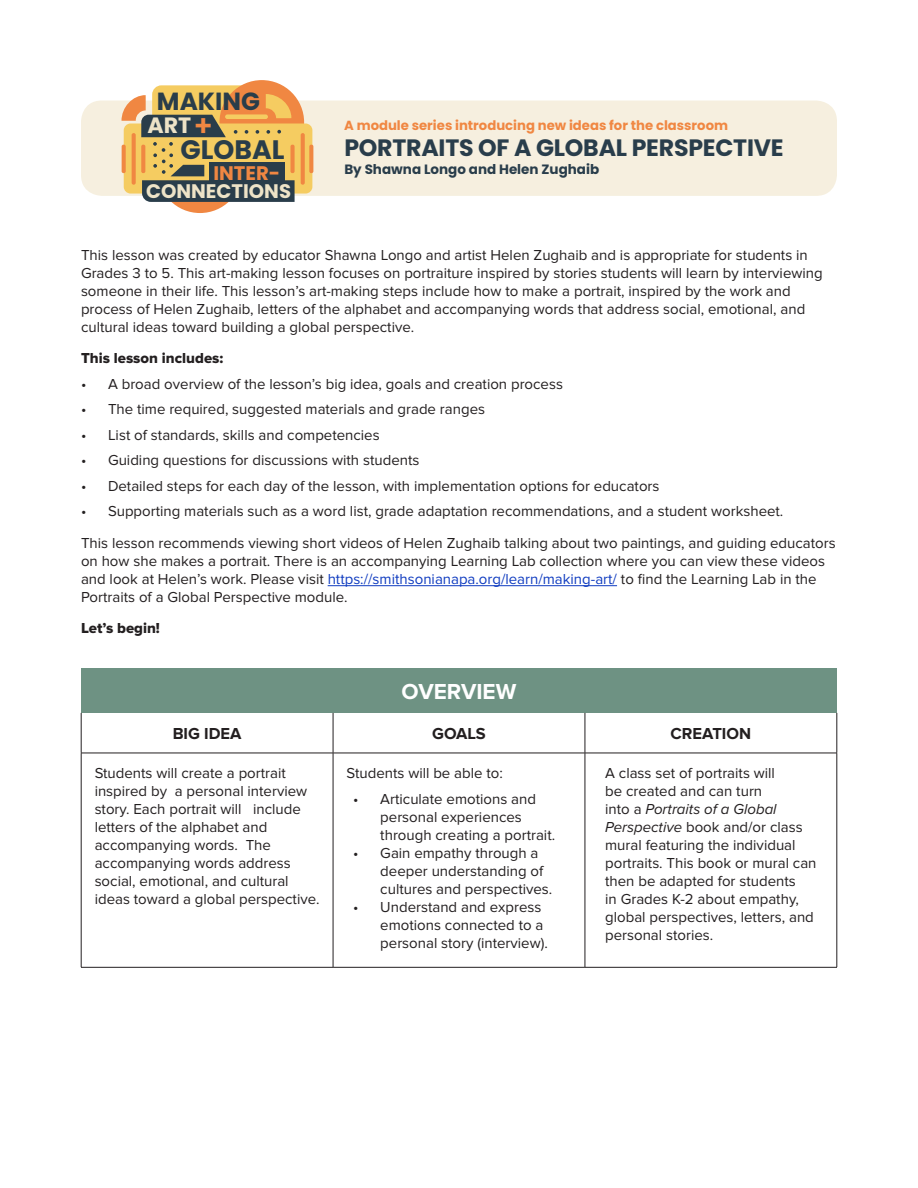
<style>
.page{position:relative;width:918px;height:1188px;background:#fff}
.page>*{position:absolute;margin:0;border:0;box-sizing:border-box;transform-origin:0 0}
.t1{font:700 26.7px "Poppins";color:#293d4a}
.t2{font:700 24.75px "Poppins";color:#293d4a}
.t3{font:700 23.7px "Poppins";letter-spacing:-.01em;color:#293d4b}
.t4{font:700 22.5px "Proxima Nova";color:#fff}
.t5{font:700 22.05px "Poppins";color:#ede3c7}
.t6{font:700 19.65px "Poppins";color:#ede3c7}
.t7{font:700 19.65px "Poppins";color:#f08742}
.t8{font:700 16.5px "Proxima Nova";color:#231f20}
.t9{font:15px/18px "Proxima Nova";color:#231f20}
.t10{font:15px "Proxima Nova Extrabld";color:#231f20}
.t11{font:700 13.5px "Poppins";color:#293d4b}
.t12{font:700 13.2px "Poppins";color:#f08742}
.s1{font-weight:600;font-size:29.25px;color:#f08742}
.s2{color:#103cc0}
.s3{font-style:italic}
</style>
<div class="page">
<hr style="left:328px;top:585px;width:289px;height:1px;background:#103cc0">
<div style="left:81px;top:668px;width:756px;height:45px;background:#6e9283"></div>
<hr style="left:81px;top:713px;width:1px;height:40px;background:#231f20">
<hr style="left:333px;top:713px;width:1px;height:40px;background:#231f20">
<hr style="left:585px;top:713px;width:1px;height:40px;background:#231f20">
<hr style="left:837px;top:713px;width:1px;height:40px;background:#231f20">
<hr style="left:81px;top:753px;width:252px;height:1px;background:#231f20">
<hr style="left:81px;top:753px;width:1px;height:214px;background:#231f20">
<hr style="left:333px;top:753px;width:252px;height:1px;background:#231f20">
<hr style="left:333px;top:753px;width:1px;height:214px;background:#231f20">
<hr style="left:585px;top:753px;width:252px;height:1px;background:#231f20">
<hr style="left:585px;top:753px;width:1px;height:214px;background:#231f20">
<hr style="left:837px;top:753px;width:1px;height:214px;background:#231f20">
<hr style="left:81px;top:967px;width:252px;height:1px;background:#231f20">
<hr style="left:333px;top:967px;width:252px;height:1px;background:#231f20">
<hr style="left:585px;top:967px;width:252px;height:1px;background:#231f20">
<div style="left:81px;top:101px;width:756px;height:95px;background:#f6efdf;border-radius:21px"></div>
<div style="left:152px;top:85px;width:116px;height:39px;background:#f5cc61;border-radius:9px"></div>
<div style="left:219px;top:80px;width:85px;height:85px;background:#f08742;border-radius:50%"></div>
<div style="left:158px;top:128px;width:84px;height:85px;background:#f08742;border-radius:50%"></div>
<div style="left:124px;top:124px;width:188px;height:70px;background:#f5cc61;border-radius:7px"></div>
<svg style="left:121px;top:94px;width:174px;height:108px"></svg>
<svg style="left:132px;top:133px;width:4px;height:52px"></svg>
<svg style="left:301px;top:133px;width:4px;height:52px"></svg>
<svg style="left:141px;top:145px;width:4px;height:28px"></svg>
<svg style="left:122px;top:145px;width:4px;height:28px"></svg>
<div style="left:290px;top:145px;width:5px;height:28px;background:#f08742;border-radius:2px"></div>
<svg style="left:309px;top:145px;width:4px;height:28px"></svg>
<h2 class="t2" style="left:157px;top:87px;width:105px">MAKING</h2>
<h1 class="t1" style="left:181px;top:135px;width:106px">GLOBAL</h1>
<h3 class="t5" style="left:148px;top:113px;width:67px">ART<span class="s1">+</span></h3>
<h3 class="t7" style="left:213px;top:162px;width:68px">INTER-</h3>
<h3 class="t6" style="left:146px;top:180px;width:147px">CONNECTIONS</h3>
<p class="t12" style="left:344px;top:118px;width:385px">A module series introducing new ideas for the classroom</p>
<p class="t3" style="left:344px;top:134px;width:441px">PORTRAITS OF A GLOBAL PERSPECTIVE</p>
<p class="t11" style="left:344px;top:161px;width:256px">By Shawna Longo and Helen Zughaib</p>
<p class="t9" style="left:81px;top:246px;width:743px">This lesson was created by educator Shawna Longo and artist Helen Zughaib and is appropriate for students in Grades 3 to 5. This art-making lesson focuses on portraiture inspired by stories students will learn by interviewing someone in their life. This lesson’s art-making steps include how to make a portrait, inspired by the work and process of Helen Zughaib, letters of the alphabet and accompanying words that address social, emotional, and cultural ideas toward building a global perspective.</p>
<p class="t10" style="left:81px;top:350px;width:144px">This lesson includes:</p>
<p class="t9" style="left:81px;top:375px;width:484px">• A broad overview of the lesson’s big idea, goals and creation process</p>
<p class="t9" style="left:81px;top:400px;width:406px">• The time required, suggested materials and grade ranges</p>
<p class="t9" style="left:81px;top:426px;width:300px">• List of standards, skills and competencies</p>
<p class="t9" style="left:81px;top:451px;width:340px">• Guiding questions for discussions with students</p>
<p class="t9" style="left:81px;top:477px;width:580px">• Detailed steps for each day of the lesson, with implementation options for educators</p>
<p class="t9" style="left:81px;top:502px;width:704px">• Supporting materials such as a word list, grade adaptation recommendations, and a student worksheet.</p>
<p class="t9" style="left:81px;top:534px;width:756px">This lesson recommends viewing short videos of Helen Zughaib talking about two paintings, and guiding educators on how she makes a portrait. There is an accompanying Learning Lab collection where you can view these videos and look at Helen’s work. Please visit <span class="s2">https://smithsonianapa.org/learn/making-art/</span> to find the Learning Lab in the Portraits of a Global Perspective module.</p>
<p class="t10" style="left:81px;top:620px;width:80px">Let’s begin!</p>
<p class="t4" style="left:402px;top:679px;width:116px">OVERVIEW</p>
<p class="t8" style="left:173px;top:724px;width:70px">BIG IDEA</p>
<p class="t8" style="left:432px;top:724px;width:55px">GOALS</p>
<p class="t8" style="left:671px;top:724px;width:82px">CREATION</p>
<p class="t9" style="left:95px;top:765px;width:226px">Students will create a portrait inspired by a personal interview story. Each portrait will include letters of the alphabet and accompanying words. The accompanying words address social, emotional, and cultural ideas toward a global perspective.</p>
<p class="t9" style="left:347px;top:765px;width:158px">Students will be able to:</p>
<p class="t9" style="left:605px;top:765px;width:213px">A class set of portraits will<br>be created and can turn<br>into a <span class="s3">Portraits of a Global<br>Perspective</span> book and/or class mural featuring the individual portraits. This book or mural can then be adapted for students<br>in Grades K-2 about empathy, global perspectives, letters, and personal stories.</p>
<p class="t9" style="left:380px;top:790px;width:176px;text-indent:-27px">• Articulate emotions and personal experiences through creating a portrait.</p>
<p class="t9" style="left:380px;top:844px;width:174px;text-indent:-27px">• Gain empathy through a deeper understanding of cultures and perspectives.</p>
<p class="t9" style="left:380px;top:898px;width:169px;text-indent:-27px">• Understand and express emotions connected to a personal story (interview).</p>
</div>
